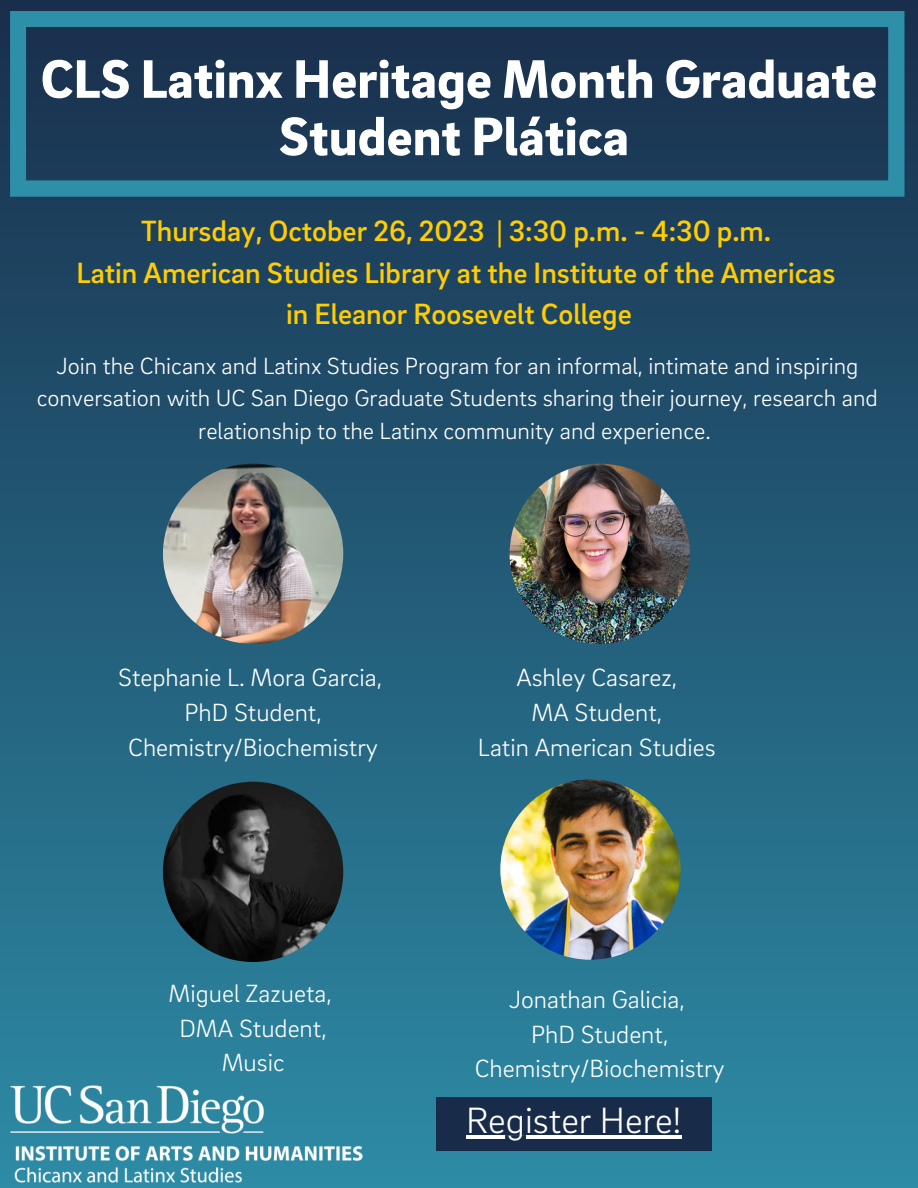
<style>
.page{position:relative;width:918px;height:1188px;background:#fff}
.page>*{position:absolute;margin:0;border:0;box-sizing:border-box;transform-origin:0 0}
.t1{font:900 55.5px/57.3px "Brix Sans";color:#fff;text-align:center}
.t2{font:300 37.5px "Brix Sans";color:#fff}
.t3{font:500 30px "Brix Sans";color:#ffcd00}
.t4{font:300 25.5px "Brix Sans";color:#fff}
.t5{font:300 24px/32.7px "Brix Sans";color:#fff;text-align:center}
</style>
<div class="page">
<div style="left:0;top:0;width:918px;height:1188px;background:linear-gradient(to bottom,#192e4b,#2d8ca6)"></div>
<svg style="left:10px;top:11px;width:895px;height:186px;fill:#1b3755"></svg>
<img style="left:163px;top:464px;width:180px;height:180px;border-radius:50%">
<img style="left:10px;top:1086px;width:352px;height:97px">
<div style="left:436px;top:1098px;width:275px;height:53px;background:#182b49"></div>
<img style="left:163px;top:782px;width:180px;height:180px;border-radius:50%">
<img style="left:510px;top:464px;width:180px;height:180px;border-radius:50%">
<img style="left:500px;top:779px;width:181px;height:181px;border-radius:50%">
<hr style="left:466px;top:1136px;width:215px;height:3px;background:#fff">
<p class="t1" style="left:41px;top:49px;width:838px">CLS Latinx Heritage Month Graduate<br>Student Plática</p>
<p class="t3" style="left:141px;top:212px;width:632px">Thursday, October 26, 2023 | 3:30 p.m. - 4:30 p.m.</p>
<p class="t3" style="left:76px;top:254px;width:760px">Latin American Studies Library at the Institute of the Americas</p>
<p class="t3" style="left:286px;top:295px;width:347px">in Eleanor Roosevelt College</p>
<p class="t5" style="left:37px;top:349px;width:843px">Join the Chicanx and Latinx Studies Program for an informal, intimate and inspiring conversation with UC San Diego Graduate Students sharing their journey, research and relationship to the Latinx community and experience.</p>
<p class="t4" style="left:118px;top:662px;width:266px">Stephanie L. Mora Garcia,</p>
<p class="t4" style="left:184px;top:697px;width:139px">PhD Student,</p>
<p class="t4" style="left:128px;top:731px;width:251px">Chemistry/Biochemistry</p>
<p class="t4" style="left:169px;top:977px;width:165px">Miguel Zazueta,</p>
<p class="t4" style="left:179px;top:1012px;width:149px">DMA Student,</p>
<p class="t4" style="left:222px;top:1047px;width:64px">Music</p>
<p class="t4" style="left:516px;top:662px;width:163px">Ashley Casarez,</p>
<p class="t4" style="left:531px;top:697px;width:132px">MA Student,</p>
<p class="t4" style="left:478px;top:731px;width:239px">Latin American Studies</p>
<p class="t4" style="left:509px;top:983px;width:178px">Jonathan Galicia,</p>
<p class="t4" style="left:531px;top:1018px;width:139px">PhD Student,</p>
<p class="t4" style="left:475px;top:1053px;width:251px">Chemistry/Biochemistry</p>
<p class="t2" style="left:466px;top:1097px;width:217px">Register Here!</p>
</div>
